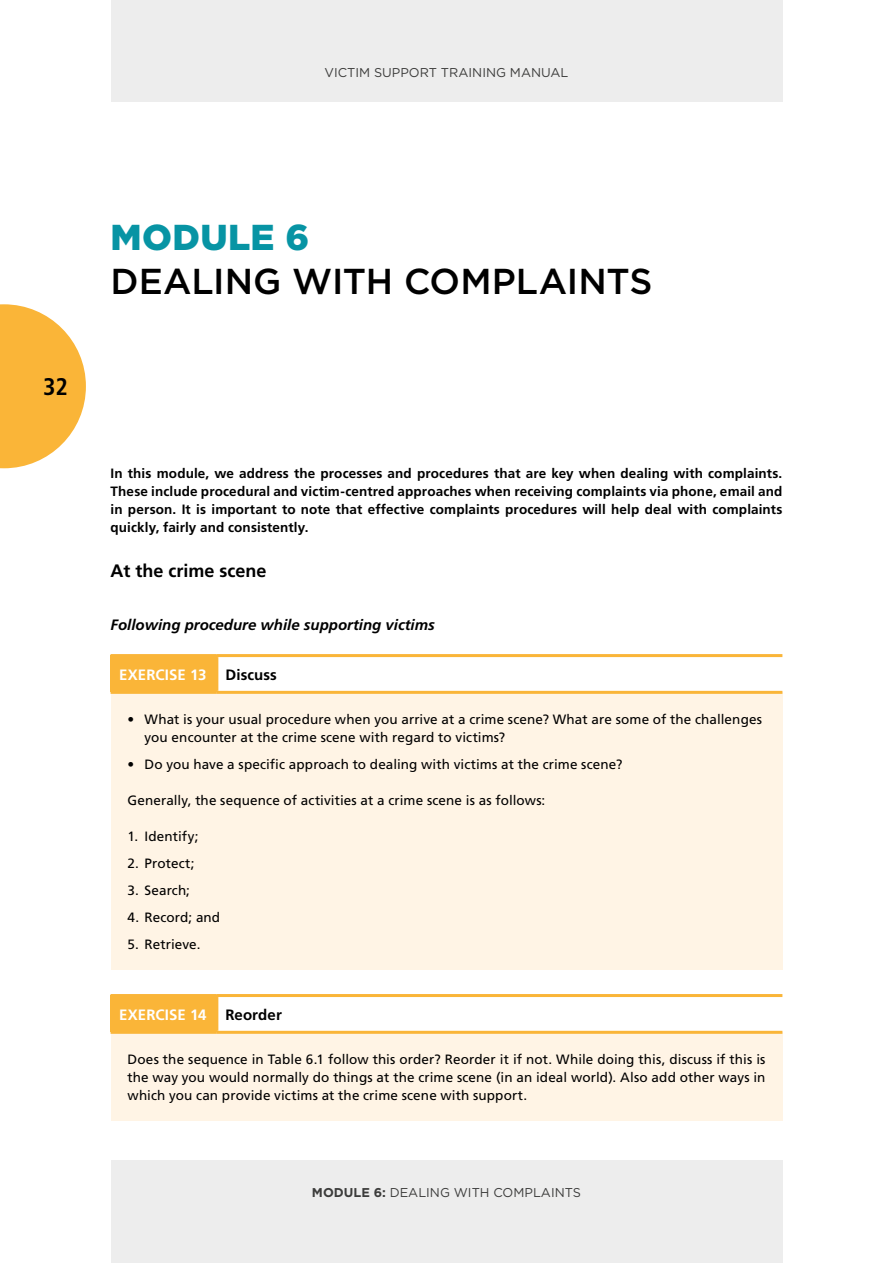
<style>
.page{position:relative;width:893px;height:1263px;background:#fff}
.page>*{position:absolute;margin:0;border:0;box-sizing:border-box;transform-origin:0 0}
.t1{font:500 36px "Gotham";letter-spacing:-.005em;color:#000}
.t2{font:900 36px "Gotham";letter-spacing:.01em;color:#0794a4}
.t3{font:700 condensed 24px "Frutiger LT Std";color:#000}
.t4{font:700 18px "Frutiger LT Std";color:#000}
.t5{font:italic 700 15px "Frutiger LT Std";color:#000}
.t6{font:700 15px "Frutiger LT Std";letter-spacing:.01em;color:#fff}
.t7{font:700 15px "Frutiger LT Std";letter-spacing:.01em;color:#000}
.t8{font:13.5px/18px "Frutiger LT Std";letter-spacing:.005em;color:#000}
.t9{font:700 13.5px/18px "Frutiger LT Std";letter-spacing:.01em;color:#000;text-align:justify}
.t10{font:12.75px "Gotham";color:#3c3c3b}
.t11{font:700 12.75px "Gotham";color:#3c3c3b}
.s1{font-weight:700}
</style>
<div class="page">
<div style="left:111px;top:0;width:671px;height:102px;background:#ededed"></div>
<svg style="left:0;top:304px;width:86px;height:164px"></svg>
<div style="left:111px;top:1161px;width:671px;height:102px;background:#ededed"></div>
<div style="left:111px;top:656px;width:106px;height:36px;background:#fab538"></div>
<div style="left:111px;top:692px;width:671px;height:278px;background:#fff4e5"></div>
<hr style="left:111px;top:654px;width:106px;height:3px;background:#fab538">
<hr style="left:215px;top:657px;width:3px;height:34px;background:#fab538">
<hr style="left:217px;top:654px;width:565px;height:3px;background:#fab538">
<hr style="left:111px;top:691px;width:106px;height:3px;background:#fab538">
<hr style="left:217px;top:691px;width:565px;height:3px;background:#fab538">
<div style="left:111px;top:995px;width:106px;height:37px;background:#fab538"></div>
<div style="left:111px;top:1032px;width:671px;height:89px;background:#fff4e5"></div>
<hr style="left:111px;top:994px;width:106px;height:3px;background:#fab538">
<hr style="left:215px;top:997px;width:3px;height:34px;background:#fab538">
<hr style="left:217px;top:994px;width:565px;height:3px;background:#fab538">
<hr style="left:111px;top:1031px;width:106px;height:3px;background:#fab538">
<hr style="left:217px;top:1031px;width:565px;height:3px;background:#fab538">
<p class="t10" style="left:324px;top:64px;width:245px">VICTIM SUPPORT TRAINING MANUAL</p>
<h2 class="t3" style="left:43px;top:373px;width:26px">32</h2>
<h1 class="t2" style="left:111px;top:212px;width:200px">MODULE 6</h1>
<h1 class="t1" style="left:111px;top:258px;width:543px">DEALING WITH COMPLAINTS</h1>
<p class="t9" style="left:111px;top:465px;width:673px">In this module, we address the processes and procedures that are key when dealing with complaints.<br>These include procedural and victim-centred approaches when receiving complaints via phone, email and in person. It is important to note that effective complaints procedures will help deal with complaints quickly, fairly and consistently.</p>
<h3 class="t4" style="left:111px;top:561px;width:158px">At the crime scene</h3>
<p class="t5" style="left:111px;top:616px;width:326px">Following procedure while supporting victims</p>
<p class="t6" style="left:119px;top:665px;width:89px">EXERCISE 13</p>
<p class="t7" style="left:225px;top:665px;width:53px">Discuss</p>
<p class="t8" style="left:145px;top:710px;width:619px;text-indent:-17px">• What is your usual procedure when you arrive at a crime scene? What are some of the challenges you encounter at the crime scene with regard to victims?</p>
<p class="t8" style="left:128px;top:755px;width:496px">• Do you have a specific approach to dealing with victims at the crime scene?</p>
<p class="t8" style="left:128px;top:791px;width:419px">Generally, the sequence of activities at a crime scene is as follows:</p>
<p class="t8" style="left:128px;top:827px;width:72px">1. Identify;</p>
<p class="t8" style="left:128px;top:854px;width:69px">2. Protect;</p>
<p class="t8" style="left:128px;top:881px;width:64px">3. Search;</p>
<p class="t8" style="left:128px;top:908px;width:94px">4. Record; and</p>
<p class="t8" style="left:128px;top:935px;width:74px">5. Retrieve.</p>
<p class="t6" style="left:119px;top:1005px;width:89px">EXERCISE 14</p>
<p class="t7" style="left:225px;top:1005px;width:58px">Reorder</p>
<p class="t8" style="left:128px;top:1050px;width:639px;text-align:justify">Does the sequence in Table 6.1 follow this order? Reorder it if not. While doing this, discuss if this is the way you would normally do things at the crime scene (in an ideal world). Also add other ways in which you can provide victims at the crime scene with support.</p>
<p class="t11" style="left:307px;top:1184px;width:72px">MODULE 1:</p>
<p class="t10" style="left:312px;top:1184px;width:276px"><span class="s1">MODULE 6:</span>VICTIMS AND VICTIM SUPPORT</p>
<p class="t10" style="left:390px;top:1184px;width:193px">DEALING WITH COMPLAINTS</p>
</div>
